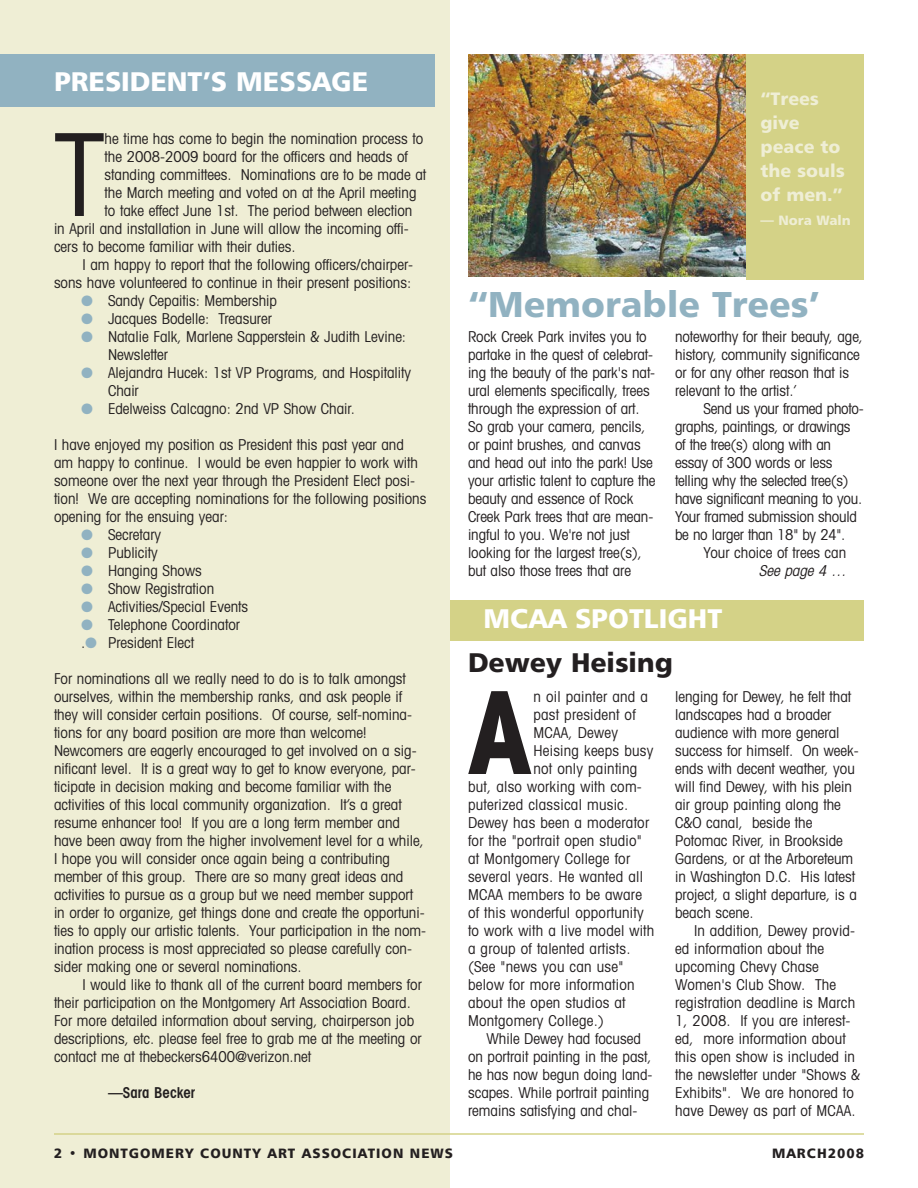
<style>
.page{position:relative;width:918px;height:1188px;background:#fff}
.page>*{position:absolute;margin:0;border:0;box-sizing:border-box;transform-origin:0 0}
.t1{font:condensed 114.45px "Avant Garde";color:#231f20}
.t2{font:700 condensed 114.45px "Avant Garde";color:#231f20}
.t3{font:36px "Humanist 777 BT Black B";color:#91b2c1}
.t4{font:27px "Humanist 777 BT Black B";color:#fff}
.t5{font:27px "Humanist 777 BT Black B";color:#231f20}
.t6{font:18px/24px "Humanist 777 BT Black B";color:#efeed5}
.t7{font:condensed 15px/18px "Avant Garde";color:#231f20}
.t8{font:600 condensed 15px "Avant Garde";color:#231f20}
.t9{font:italic condensed 15px "Avant Garde";color:#231f20}
.t10{font:13.5px "Humanist 777 BT Black B";letter-spacing:.075em;color:#231f20}
.t11{font:13.5px "Humanist 777 BT Black B";color:#efeed5}
.s1{color:#91b2c1}
</style>
<div class="page">
<div style="left:405px;top:600px;width:459px;height:40px;background:#d4d287"></div>
<div style="left:0;top:0;width:450px;height:1188px;background:#efeed5"></div>
<hr style="left:54px;top:1133px;width:810px;height:2px;background:#d4d287">
<div style="left:0;top:54px;width:434px;height:53px;background:#91b2c1"></div>
<img style="left:468px;top:54px;width:279px;height:223px">
<div style="left:747px;top:54px;width:117px;height:225px;background:#d4d287"></div>
<h3 class="t4" style="left:54px;top:69px;width:316px">PRESIDENT’S MESSAGE</h3>
<h1 class="t1" style="left:54px;top:133px;width:52px">T</h1>
<p class="t7" style="left:105px;top:131px;width:320px">he time has come to begin the nomination process to</p>
<p class="t7" style="left:105px;top:149px;width:305px">the 2008-2009 board for the officers and heads of</p>
<p class="t7" style="left:105px;top:167px;width:323px">standing committees. Nominations are to be made at</p>
<p class="t7" style="left:105px;top:185px;width:313px">the March meeting and voted on at the April meeting</p>
<p class="t7" style="left:105px;top:203px;width:309px">to take effect June 1st. The period between election</p>
<p class="t7" style="left:54px;top:221px;width:356px">in April and installation in June will allow the incoming offi-</p>
<p class="t7" style="left:54px;top:239px;width:243px">cers to become familiar with their duties.</p>
<p class="t7" style="left:82px;top:257px;width:332px">I am happy to report that the following officers/chairper-</p>
<p class="t7" style="left:54px;top:275px;width:359px">sons have volunteered to continue in their present positions:</p>
<p class="t7" style="left:81px;top:293px;width:198px"><span class="s1">●</span> Sandy Cepaitis: Membership</p>
<p class="t7" style="left:81px;top:311px;width:192px"><span class="s1">●</span> Jacques Bodelle: Treasurer</p>
<p class="t7" style="left:108px;top:329px;width:300px;text-indent:-27px"><span class="s1">●</span> Natalie Falk, Marlene Sapperstein &amp; Judith Levine:<br>Newsletter</p>
<p class="t7" style="left:108px;top:365px;width:305px;text-indent:-27px"><span class="s1">●</span> Alejandra Hucek: 1st VP Programs, and Hospitality<br>Chair</p>
<p class="t7" style="left:81px;top:401px;width:276px"><span class="s1">●</span> Edelweiss Calcagno: 2nd VP Show Chair.</p>
<p class="t7" style="left:54px;top:437px;width:374px">I have enjoyed my position as President this past year and am happy to continue. I would be even happier to work with someone over the next year through the President Elect posi&shy;tion! We are accepting nominations for the following positions opening for the ensuing year:</p>
<p class="t7" style="left:81px;top:527px;width:82px"><span class="s1">●</span> Secretary</p>
<p class="t7" style="left:81px;top:545px;width:78px"><span class="s1">●</span> Publicity</p>
<p class="t7" style="left:81px;top:563px;width:122px"><span class="s1">●</span> Hanging Shows</p>
<p class="t7" style="left:81px;top:581px;width:135px"><span class="s1">●</span> Show Registration</p>
<p class="t7" style="left:81px;top:599px;width:169px"><span class="s1">●</span> Activities/Special Events</p>
<p class="t7" style="left:81px;top:617px;width:161px"><span class="s1">●</span> Telephone Coordinator .<span class="s1">●</span> President Elect</p>
<p class="t7" style="left:54px;top:671px;width:374px">For nominations all we really need to do is to talk amongst ourselves, within the membership ranks, and ask people if they will consider certain positions. Of course, self-nomina&shy;tions for any board position are more than welcome!<br>Newcomers are eagerly encouraged to get involved on a sig&shy;nificant level. It is a great way to get to know everyone, par&shy;ticipate in decision making and become familiar with the activities of this local community organization. It’s a great resume enhancer too! If you are a long term member and have been away from the higher involvement level for a while, I hope you will consider once again being a contributing member of this group. There are so many great ideas and activities to pursue as a group but we need member support in order to organize, get things done and create the opportuni&shy;ties to apply our artistic talents. Your participation in the nom&shy;ination process is most appreciated so please carefully con&shy;sider making one or several nominations.</p>
<p class="t7" style="left:54px;top:977px;width:369px;text-indent:28px">I would like to thank all of the current board members for their participation on the Montgomery Art Association Board.<br>For more detailed information about serving, chairperson job descriptions, etc. please feel free to grab me at the meeting or contact me at thebeckers6400@verizon.net</p>
<p class="t8" style="left:108px;top:1087px;width:89px">—Sara Becker</p>
<p class="t6" style="left:760px;top:88px;width:86px">“Trees give peace to the souls of men.”</p>
<p class="t11" style="left:760px;top:215px;width:92px">— Nora Waln</p>
<h2 class="t3" style="left:468px;top:289px;width:353px">“Memorable Trees’</h2>
<p class="t7" style="left:468px;top:329px;width:189px">Rock Creek Park invites you to partake in the quest of celebrat&shy;ing the beauty of the park's nat&shy;ural elements specifically, trees through the expression of art.<br>So grab your camera, pencils, or paint brushes, and canvas and head out into the park! Use your artistic talent to capture the beauty and essence of Rock<br>Creek Park trees that are mean&shy;ingful to you. We're not just looking for the largest tree(s), but also those trees that are</p>
<p class="t7" style="left:675px;top:329px;width:190px">noteworthy for their beauty, age, history, community significance or for any other reason that is relevant to the artist.’</p>
<p class="t7" style="left:675px;top:401px;width:190px;text-indent:28px">Send us your framed photo&shy;graphs, paintings, or drawings of the tree(s) along with an essay of 300 words or less telling why the selected tree(s) have significant meaning to you.<br>Your framed submission should be no larger than 18" by 24".</p>
<p class="t7" style="left:704px;top:545px;width:144px">Your choice of trees can</p>
<p class="t9" style="left:759px;top:565px;width:92px">See page 4 …</p>
<h3 class="t4" style="left:484px;top:606px;width:240px">MCAA SPOTLIGHT</h3>
<h3 class="t5" style="left:468px;top:651px;width:207px">Dewey Heising</h3>
<h1 class="t2" style="left:468px;top:691px;width:65px">A</h1>
<p class="t7" style="left:533px;top:689px;width:116px">n oil painter and a</p>
<p class="t7" style="left:675px;top:689px;width:185px">lenging for Dewey, he felt that landscapes had a broader audience with more general success for himself. On week&shy;ends with decent weather, you will find Dewey, with his plein air group painting along the<br>C&amp;O canal, beside the<br>Potomac River, in Brookside<br>Gardens, or at the Arboreteum in Washington D.C. His latest project, a slight departure, is a beach scene.</p>
<p class="t7" style="left:675px;top:923px;width:187px;text-indent:19px">In addition, Dewey provid&shy;ed information about the upcoming Chevy Chase<br>Women's Club Show. The registration deadline is March<br>1, 2008. If you are interest&shy;ed, more information about this open show is included in the newsletter under "Shows &amp;<br>Exhibits". We are honored to have Dewey as part of MCAA.</p>
<p class="t7" style="left:533px;top:707px;width:104px">past president of</p>
<p class="t7" style="left:533px;top:725px;width:86px">MCAA, Dewey</p>
<p class="t7" style="left:533px;top:743px;width:122px">Heising keeps busy</p>
<p class="t7" style="left:533px;top:761px;width:105px">not only painting</p>
<p class="t7" style="left:468px;top:779px;width:175px">but, also working with com-</p>
<p class="t7" style="left:468px;top:797px;width:162px">puterized classical music.</p>
<p class="t7" style="left:468px;top:815px;width:183px">Dewey has been a moderator</p>
<p class="t7" style="left:468px;top:833px;width:175px">for the "portrait open studio"</p>
<p class="t7" style="left:468px;top:851px;width:164px">at Montgomery College for</p>
<p class="t7" style="left:468px;top:869px;width:177px">several years. He wanted all</p>
<p class="t7" style="left:468px;top:887px;width:176px">MCAA members to be aware</p>
<p class="t7" style="left:468px;top:905px;width:177px">of this wonderful opportunity</p>
<p class="t7" style="left:468px;top:923px;width:188px">to work with a live model with</p>
<p class="t7" style="left:468px;top:941px;width:164px">a group of talented artists.</p>
<p class="t7" style="left:468px;top:959px;width:157px">(See "news you can use"</p>
<p class="t7" style="left:468px;top:977px;width:168px">below for more information</p>
<p class="t7" style="left:468px;top:995px;width:159px">about the open studios at</p>
<p class="t7" style="left:468px;top:1013px;width:137px">Montgomery College.)</p>
<p class="t7" style="left:486px;top:1031px;width:156px">While Dewey had focused</p>
<p class="t7" style="left:468px;top:1049px;width:185px">on portrait painting in the past,</p>
<p class="t7" style="left:468px;top:1067px;width:186px">he has now begun doing land-</p>
<p class="t7" style="left:468px;top:1085px;width:183px">scapes. While portrait painting</p>
<p class="t7" style="left:468px;top:1103px;width:171px">remains satisfying and chal-</p>
<p class="t10" style="left:54px;top:1147px;width:401px">2 • MONTGOMERY COUNTY ART ASSOCIATION NEWS</p>
<p class="t10" style="left:772px;top:1147px;width:93px">MARCH2008</p>
</div>
